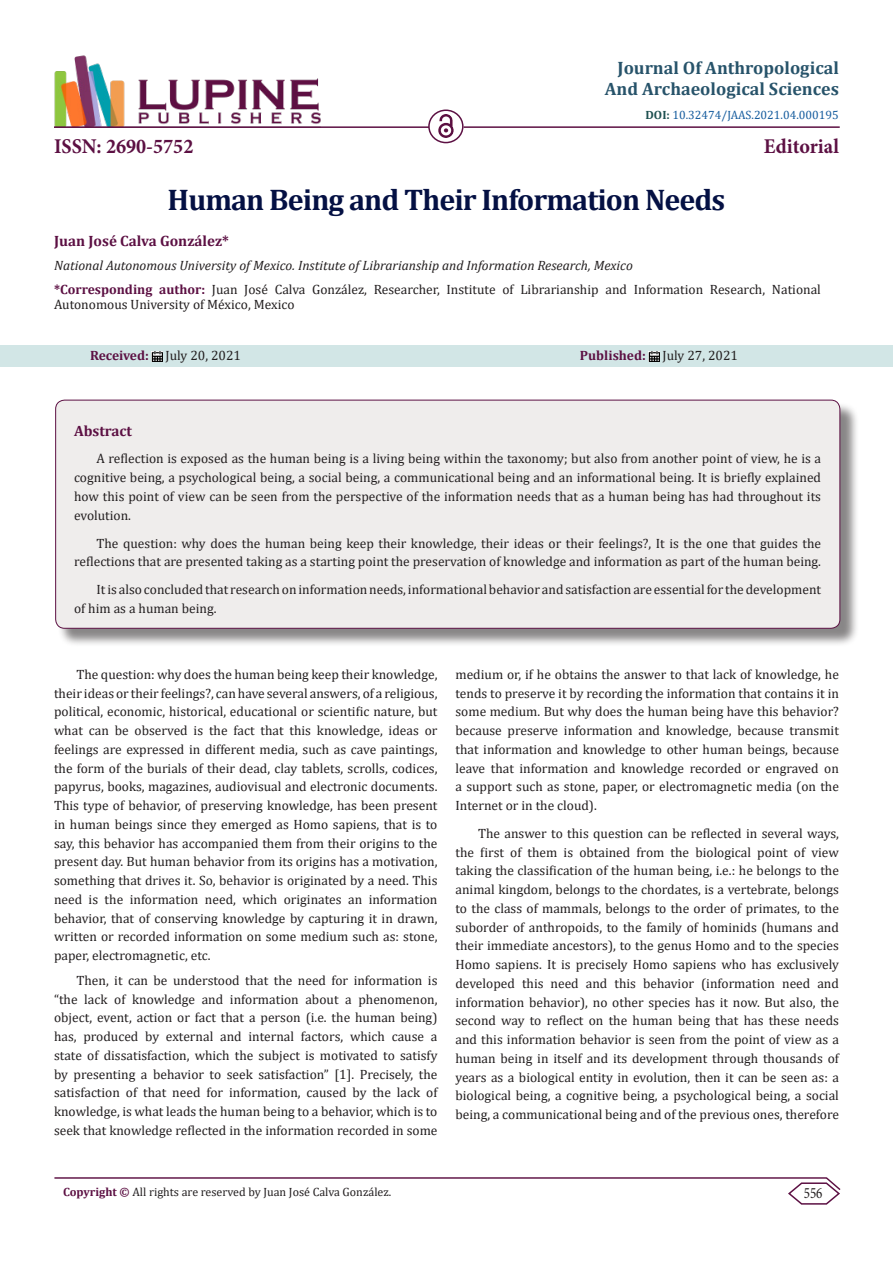
<style>
.page{position:relative;width:893px;height:1263px;background:#fff}
.page>*{position:absolute;margin:0;border:0;box-sizing:border-box;transform-origin:0 0}
.t1{font:700 30px "Cambria";letter-spacing:-.03em;color:#041043}
.t2{font:700 21px "Minion Pro";color:#5c1043;scale:.96 1}
.t3{font:700 18px/21.6px "Cambria";color:#27536a;text-align:right}
.t4{font:15.75px "Minion Pro";color:#231f20;scale:.83 1}
.t5{font:700 15px "Cambria";color:#5c1043}
.List_Paragraph{font:13.5px/18.8px "Cambria";color:#231f20;text-align:justify}
.t6{font:italic 13.5px "Cambria";color:#231f20}
.t7{font:12px "Cambria";color:#231f20}
.t8{font:12px "Cambria";color:#175d9e}
.s1{font-weight:700;color:#5c1043}
.s2{font-weight:700;color:#1e5050}
</style>
<div class="page">
<hr style="left:54px;top:1177px;width:773px;height:2px;background:#5c1043">
<svg style="left:787px;top:1177px;width:54px;height:28px"></svg>
<img style="left:54px;top:55px;width:267px;height:71px">
<hr style="left:54px;top:126px;width:375px;height:2px;background:#5c1043">
<img style="left:438px;top:115px;width:15px;height:23px">
<div style="left:0;top:345px;width:893px;height:22px;background:#d2e6e6"></div>
<svg style="left:152px;top:351px;width:11px;height:11px"></svg>
<svg style="left:649px;top:351px;width:11px;height:11px"></svg>
<div style="left:428px;top:109px;width:36px;height:34px;border:2px solid #5c1043;border-radius:50%"></div>
<hr style="left:464px;top:126px;width:376px;height:2px;background:#5c1043">
<div style="left:57px;top:402px;width:802px;height:245px;background:#231f20;opacity:.54"></div>
<div style="left:56px;top:400px;width:784px;height:228px;background:#efedec;border-radius:9px"></div>
<div style="left:55px;top:400px;width:785px;height:229px;border:1px solid #5c1043;border-radius:9px"></div>
<p class="t3" style="left:605px;top:56px;width:236px">Journal Of Anthropological<br>And Archaeological Sciences</p>
<p class="t2" style="left:764px;top:131px;width:80px">Editorial</p>
<p class="t1" style="left:168px;top:179px;width:559px">Human Being and Their Information Needs</p>
<p class="t5" style="left:54px;top:231px;width:177px">Juan José Calva González*</p>
<p class="t6" style="left:54px;top:256px;width:580px">National Autonomous University of Mexico. Institute of Librarianship and Information Research, Mexico</p>
<p class="List_Paragraph" style="left:54px;top:282px;width:768px;line-height:15px"><span class="s1">*Corresponding author:</span> Juan José Calva González, Researcher, Institute of Librarianship and Information Research, National<br>Autonomous University of México, Mexico</p>
<p class="List_Paragraph" style="left:90px;top:346px;width:152px"><span class="s1">Received:</span> July 20, 2021</p>
<p class="List_Paragraph" style="left:580px;top:346px;width:160px"><span class="s1">Published:</span> July 27, 2021</p>
<p class="t8" style="left:645px;top:108px;width:195px"><span class="s2">DOI:</span> 10.32474/JAAS.2021.04.000195</p>
<p class="t2" style="left:54px;top:131px;width:147px">ISSN: 2690-5752</p>
<p class="t5" style="left:74px;top:420px;width:60px">Abstract</p>
<p class="List_Paragraph" style="left:74px;top:449px;width:748px;text-indent:23px">A reflection is exposed as the human being is a living being within the taxonomy; but also from another point of view, he is a cognitive being, a psychological being, a social being, a communicational being and an informational being. It is briefly explained how this point of view can be seen from the perspective of the information needs that as a human being has had throughout its evolution.</p>
<p class="List_Paragraph" style="left:74px;top:533px;width:749px;text-align:right">The question: why does the human being keep their knowledge, their ideas or their feelings?, It is the one that guides the reflections that are presented taking as a starting point the preservation of knowledge and information as part of the human being.</p>
<p class="List_Paragraph" style="left:74px;top:580px;width:749px;text-indent:23px">It is also concluded that research on information needs, informational behavior and satisfaction are essential for the development of him as a human being.</p>
<p class="List_Paragraph" style="left:54px;top:665px;width:385px;text-indent:22px">The question: why does the human being keep their knowledge, their ideas or their feelings?, can have several answers, of a religious, political, economic, historical, educational or scientific nature, but what can be observed is the fact that this knowledge, ideas or feelings are expressed in different media, such as cave paintings, the form of the burials of their dead, clay tablets, scrolls, codices, papyrus, books, magazines, audiovisual and electronic documents.<br>This type of behavior, of preserving knowledge, has been present in human beings since they emerged as Homo sapiens, that is to say, this behavior has accompanied them from their origins to the present day. But human behavior from its origins has a motivation, something that drives it. So, behavior is originated by a need. This need is the information need, which originates an information behavior, that of conserving knowledge by capturing it in drawn, written or recorded information on some medium such as: stone, paper, electromagnetic, etc.</p>
<p class="List_Paragraph" style="left:54px;top:971px;width:385px;text-indent:22px">Then, it can be understood that the need for information is “the lack of knowledge and information about a phenomenon, object, event, action or fact that a person (i.e. the human being) has, produced by external and internal factors, which cause a state of dissatisfaction, which the subject is motivated to satisfy by presenting a behavior to seek satisfaction” [1]. Precisely, the satisfaction of that need for information, caused by the lack of knowledge, is what leads the human being to a behavior, which is to seek that knowledge reflected in the information recorded in some</p>
<p class="List_Paragraph" style="left:455px;top:665px;width:385px">medium or, if he obtains the answer to that lack of knowledge, he tends to preserve it by recording the information that contains it in some medium. But why does the human being have this behavior? because preserve information and knowledge, because transmit that information and knowledge to other human beings, because leave that information and knowledge recorded or engraved on a support such as stone, paper, or electromagnetic media (on the Internet or in the cloud).</p>
<p class="List_Paragraph" style="left:455px;top:824px;width:385px;text-indent:22px">The answer to this question can be reflected in several ways, the first of them is obtained from the biological point of view taking the classification of the human being, i.e.: he belongs to the animal kingdom, belongs to the chordates, is a vertebrate, belongs to the class of mammals, belongs to the order of primates, to the suborder of anthropoids, to the family of hominids (humans and their immediate ancestors), to the genus Homo and to the species Homo sapiens. It is precisely Homo sapiens who has exclusively developed this need and this behavior (information need and information behavior), no other species has it now. But also, the second way to reflect on the human being that has these needs and this information behavior is seen from the point of view as a human being in itself and its development through thousands of years as a biological entity in evolution, then it can be seen as: a biological being, a cognitive being, a psychological being, a social being, a communicational being and of the previous ones, therefore</p>
<p class="t7" style="left:63px;top:1185px;width:330px"><span class="s1">Copyright ©</span> All rights are reserved by Juan José Calva González.</p>
<p class="t4" style="left:804px;top:1183px;width:24px">556</p>
</div>
